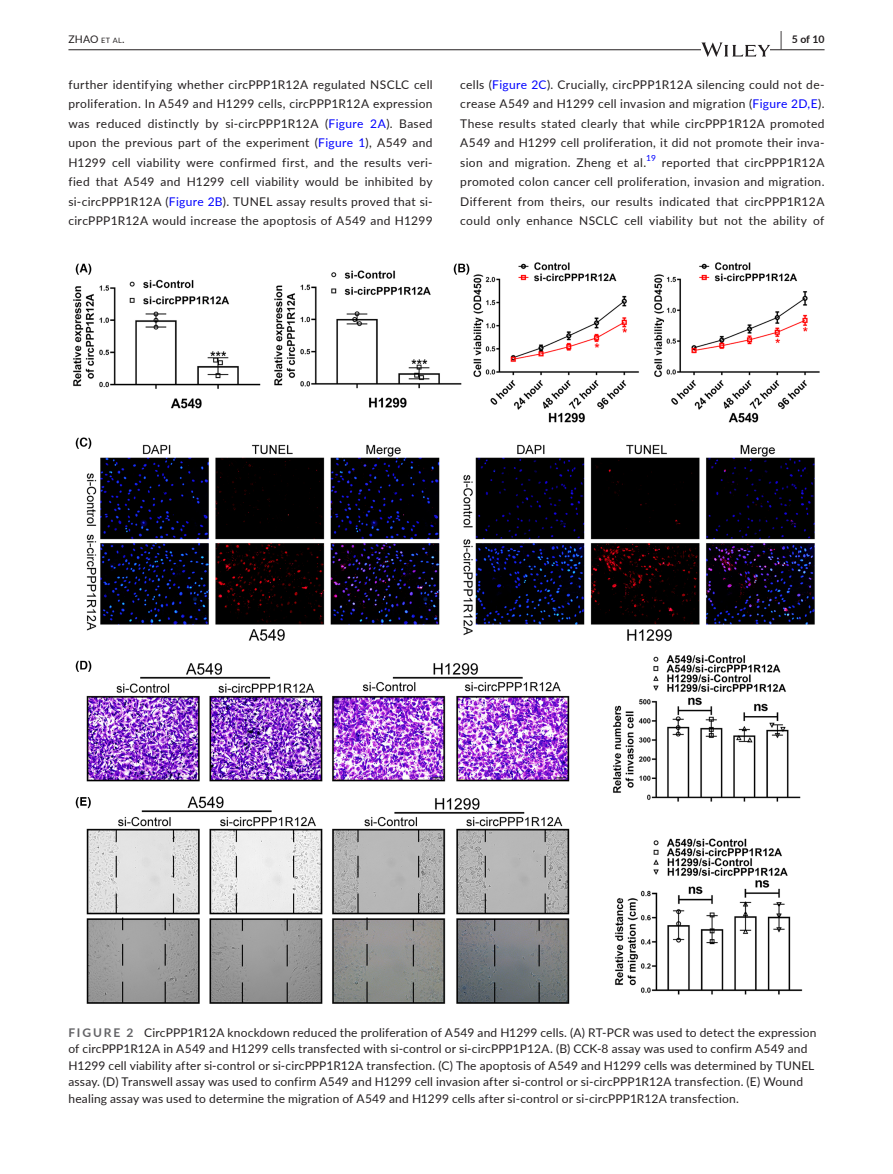
<style>
.page{position:relative;width:893px;height:1174px;background:#fff}
.page>*{position:absolute;margin:0;border:0;box-sizing:border-box;transform-origin:0 0}
.t1{font:12px/19.5px "Lato";letter-spacing:.015em;color:#231f20;text-align:justify}
.t2{font:10.5px "Lato";color:#231f20}
.t3{font:700 10.5px "Lato";color:#231f20}
.t4{font:8.4px "Lato";color:#00f}
.s1{font-size:7.35px}
.s2{font-size:19.5px}
.s3{color:#00f}
.s4{font-weight:700;color:#636366}
</style>
<div class="page">
<hr style="left:68px;top:49px;width:756px;height:1px;background:#231f20">
<svg style="left:701px;top:42px;width:69px;height:15px"></svg>
<img style="left:73px;top:262px;width:747px;height:742px">
<p class="t2" style="left:68px;top:31px;width:58px">ZHAO <span class="s1">et al</span>.</p>
<p class="t3" style="left:780px;top:31px;width:46px"><span class="s2">|</span> 5 of 10</p>
<p class="t1" style="left:68px;top:74px;width:366px">further identifying whether circPPP1R12A regulated NSCLC cell proliferation. In A549 and H1299 cells, circPPP1R12A expression was reduced distinctly by si-circPPP1R12A (<span class="s3">Figure 2A</span>). Based upon the previous part of the experiment (<span class="s3">Figure 1</span>), A549 and H1299 cell viability were confirmed first, and the results veri&shy;fied that A549 and H1299 cell viability would be inhibited by si-circPPP1R12A (<span class="s3">Figure 2B</span>). TUNEL assay results proved that si&shy;circPPP1R12A would increase the apoptosis of A549 and H1299</p>
<p class="t1" style="left:460px;top:74px;width:366px">cells (<span class="s3">Figure 2C</span>). Crucially, circPPP1R12A silencing could not de&shy;crease A549 and H1299 cell invasion and migration (<span class="s3">Figure 2D,E</span>).<br>These results stated clearly that while circPPP1R12A promoted A549 and H1299 cell proliferation, it did not promote their inva&shy;sion and migration. Zheng et al.</p>
<p class="t4" style="left:646px;top:152px;width:11px">19</p>
<p class="t1" style="left:460px;top:152px;width:366px;text-indent:201px">reported that circPPP1R12A promoted colon cancer cell proliferation, invasion and migration.<br>Different from theirs, our results indicated that circPPP1R12A could only enhance NSCLC cell viability but not the ability of</p>
<p class="t1" style="left:68px;top:1023px;width:749px;line-height:16.5px;text-align:left"><span class="s4">FIGURE 2</span> CircPPP1R12A knockdown reduced the proliferation of A549 and H1299 cells. (A) RT-PCR was used to detect the expression of circPPP1R12A in A549 and H1299 cells transfected with si-control or si-circPPP1P12A. (B) CCK-8 assay was used to confirm A549 and H1299 cell viability after si-control or si-circPPP1R12A transfection. (C) The apoptosis of A549 and H1299 cells was determined by TUNEL assay. (D) Transwell assay was used to confirm A549 and H1299 cell invasion after si-control or si-circPPP1R12A transfection. (E) Wound healing assay was used to determine the migration of A549 and H1299 cells after si-control or si-circPPP1R12A transfection.</p>
</div>
